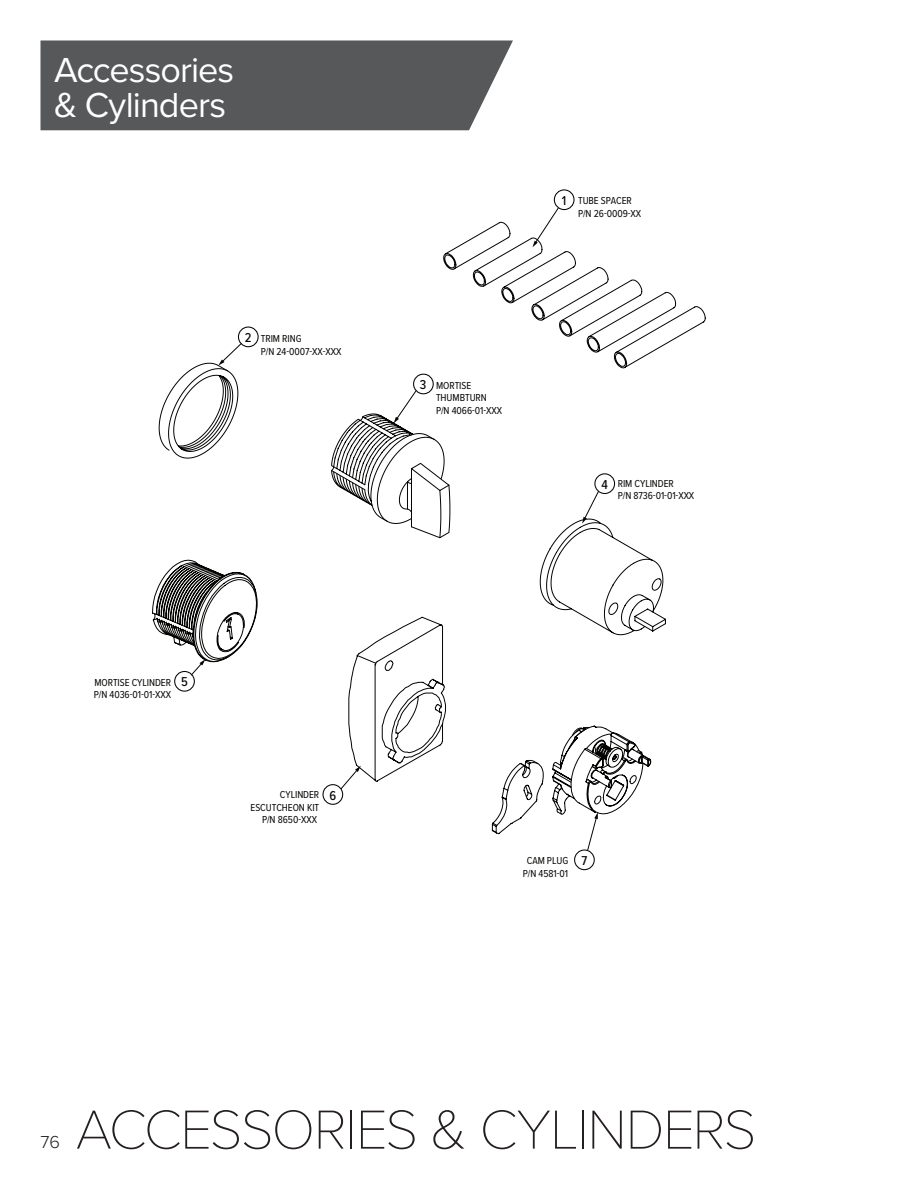
<style>
.page{position:relative;width:918px;height:1188px;background:#fff}
.page>*{position:absolute;margin:0;border:0;box-sizing:border-box;transform-origin:0 0}
.Section_name{font:100 57px "Proxima Nova T";letter-spacing:-.03em;color:#231f20}
.Category{font:36px/34.3px "Proxima Nova";letter-spacing:-.025em;color:#fff}
.t1{font:300 18px "Proxima Nova";color:#231f20}
.t2{font:500 13.35px "Proxima Nova Cond";color:#050504}
.t3{font:10.5px/12.6px "Proxima Nova Cond";letter-spacing:-.005em;color:#040503}
</style>
<div class="page">
<div style="left:40px;top:40px;width:473px;height:90px;background:#57585a"></div>
<svg style="left:159px;top:343px;width:83px;height:116px"></svg>
<svg style="left:331px;top:390px;width:120px;height:128px"></svg>
<svg style="left:583px;top:491px;width:16px;height:27px"></svg>
<svg style="left:340px;top:780px;width:8px;height:10px"></svg>
<svg style="left:152px;top:560px;width:106px;height:116px"></svg>
<svg style="left:492px;top:782px;width:148px;height:68px"></svg>
<svg style="left:443px;top:207px;width:263px;height:162px"></svg>
<svg style="left:348px;top:518px;width:318px;height:264px"></svg>
<div style="left:554px;top:189px;width:21px;height:21px;border:1px solid #050504;border-radius:50%"></div>
<div style="left:238px;top:327px;width:21px;height:20px;border:1px solid #050504;border-radius:50%"></div>
<div style="left:413px;top:374px;width:21px;height:20px;border:1px solid #050504;border-radius:50%"></div>
<div style="left:594px;top:473px;width:21px;height:21px;border:1px solid #050504;border-radius:50%"></div>
<div style="left:174px;top:671px;width:21px;height:21px;border:1px solid #050504;border-radius:50%"></div>
<div style="left:322px;top:784px;width:21px;height:21px;border:1px solid #050504;border-radius:50%"></div>
<div style="left:574px;top:849px;width:21px;height:21px;border:1px solid #050504;border-radius:50%"></div>
<p class="Category" style="left:54px;top:52px;width:182px">Accessories &amp; Cylinders</p>
<p class="t2" style="left:245px;top:328px;width:8px">2</p>
<p class="t3" style="left:261px;top:332px;width:82px">TRIM RING<br>P/N 24-0007-XX-XXX</p>
<p class="t3" style="left:94px;top:675px;width:79px">MORTISE CYLINDER<br>P/N 4036-01-01-XXX</p>
<p class="t2" style="left:181px;top:672px;width:8px">5</p>
<p class="t3" style="left:251px;top:788px;width:70px;text-align:right">CYLINDER<br>ESCUTCHEON KIT<br>P/N 8650-XXX</p>
<p class="t2" style="left:329px;top:785px;width:8px">6</p>
<p class="t2" style="left:562px;top:191px;width:6px">1</p>
<p class="t3" style="left:578px;top:194px;width:65px">TUBE SPACER<br>P/N 26-0009-XX</p>
<p class="t2" style="left:420px;top:375px;width:8px">3</p>
<p class="t3" style="left:436px;top:378px;width:68px">MORTISE<br>THUMBTURN<br>P/N 4066-01-XXX</p>
<p class="t2" style="left:602px;top:475px;width:8px">4</p>
<p class="t3" style="left:618px;top:477px;width:78px">RIM CYLINDER<br>P/N 8736-01-01-XXX</p>
<p class="t3" style="left:523px;top:854px;width:47px;text-align:center">CAM PLUG<br>P/N 4581-01</p>
<p class="t2" style="left:581px;top:851px;width:7px">7</p>
<h3 class="t1" style="left:40px;top:1132px;width:21px">76</h3>
<p class="Section_name" style="left:76px;top:1087px;width:682px">ACCESSORIES &amp; CYLINDERS</p>
</div>
